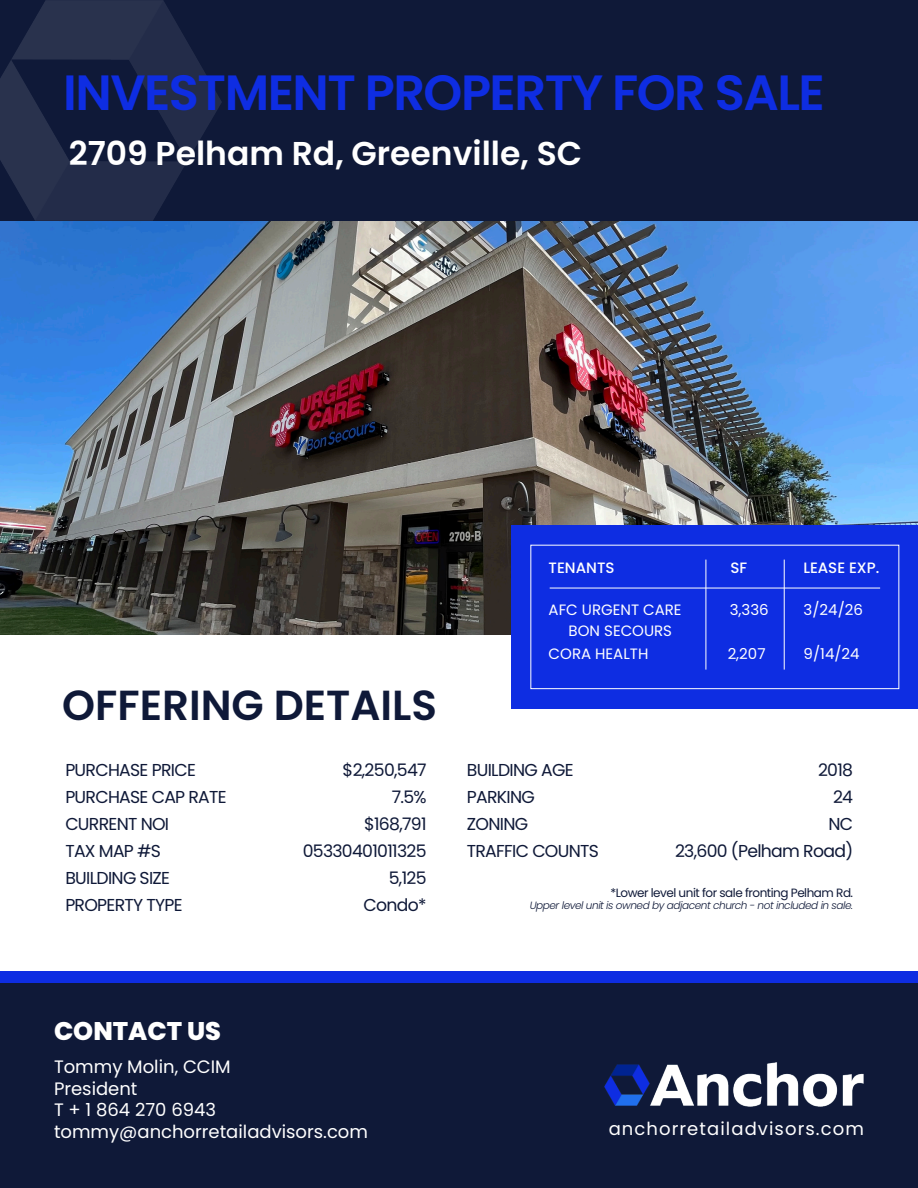
<style>
.page{position:relative;width:918px;height:1188px;background:#fff}
.page>*{position:absolute;margin:0;border:0;box-sizing:border-box;transform-origin:0 0}
.t1{font:600 49.5px "Poppins";letter-spacing:-.03em;color:#0e2de2}
.t2{font:600 42px "Poppins";color:#0f1938}
.t3{font:600 33px "Poppins";color:#fff}
.t4{font:800 25.5px "Poppins";color:#fff}
.t5{font:18px "Poppins";color:#fff}
.t6{font:18px "Poppins";letter-spacing:.06em;color:#fff}
.t7{font:17.25px/27px "Poppins";letter-spacing:-.04em;color:#0f1938}
.t8{font:15px "Poppins";color:#fff}
.t9{font:500 15px "Poppins";color:#fff}
.t10{font:12px "Poppins";letter-spacing:-.04em;color:#0f1938}
.t11{font:italic 300 10.5px "Poppins";letter-spacing:-.04em;color:#0f1938}
</style>
<div class="page">
<img style="left:0;top:221px;width:918px;height:414px">
<div style="left:512px;top:526px;width:406px;height:183px;background:#0e2de2"></div>
<div style="left:0;top:0;width:918px;height:221px;background:#0f1938"></div>
<img style="left:0;top:0;width:221px;height:221px">
<div style="left:0;top:977px;width:918px;height:211px;background:#0f1938"></div>
<img style="left:605px;top:1062px;width:259px;height:45px">
<div style="left:0;top:972px;width:918px;height:11px;background:#0e2de2"></div>
<hr style="left:706px;top:560px;width:1px;height:110px;background:#fff">
<hr style="left:550px;top:588px;width:330px;height:1px;background:#fff">
<hr style="left:784px;top:560px;width:1px;height:110px;background:#fff">
<div style="left:530px;top:545px;width:369px;height:144px;border:1px solid #fff"></div>
<p class="t1" style="left:63px;top:64px;width:763px">INVESTMENT PROPERTY FOR SALE</p>
<p class="t3" style="left:69px;top:134px;width:515px">2709 Pelham Rd, Greenville, SC</p>
<p class="t2" style="left:62px;top:681px;width:376px">OFFERING DETAILS</p>
<p class="t7" style="left:65px;top:756px;width:163px">PURCHASE PRICE<br>PURCHASE CAP RATE</p>
<p class="t7" style="left:65px;top:810px;width:105px">CURRENT NOI</p>
<p class="t7" style="left:65px;top:837px;width:97px">TAX MAP #S</p>
<p class="t7" style="left:65px;top:864px;width:106px">BUILDING SIZE</p>
<p class="t7" style="left:65px;top:891px;width:119px">PROPERTY TYPE</p>
<p class="t7" style="left:343px;top:756px;width:85px">$2,250,547</p>
<p class="t7" style="left:392px;top:783px;width:36px">7.5%</p>
<p class="t7" style="left:364px;top:810px;width:64px">$168,791</p>
<p class="t7" style="left:303px;top:837px;width:125px">05330401011325</p>
<p class="t7" style="left:389px;top:864px;width:39px">5,125</p>
<p class="t7" style="left:364px;top:891px;width:65px">Condo*</p>
<p class="t9" style="left:549px;top:559px;width:67px">TENANTS</p>
<p class="t9" style="left:730px;top:559px;width:18px">SF</p>
<p class="t9" style="left:803px;top:559px;width:78px">LEASE EXP.</p>
<p class="t8" style="left:549px;top:601px;width:135px">AFC URGENT CARE</p>
<p class="t8" style="left:730px;top:601px;width:41px">3,336</p>
<p class="t8" style="left:804px;top:601px;width:61px">3/24/26</p>
<p class="t8" style="left:569px;top:622px;width:105px">BON SECOURS</p>
<p class="t8" style="left:549px;top:645px;width:101px">CORA HEALTH</p>
<p class="t8" style="left:728px;top:645px;width:39px">2,207</p>
<p class="t8" style="left:804px;top:645px;width:58px">9/14/24</p>
<p class="t7" style="left:818px;top:756px;width:37px">2018</p>
<p class="t7" style="left:833px;top:783px;width:22px">24</p>
<p class="t7" style="left:828px;top:810px;width:26px">NC</p>
<p class="t7" style="left:675px;top:837px;width:180px">23,600 (Pelham Road)</p>
<p class="t10" style="left:611px;top:886px;width:244px">*Lower level unit for sale fronting Pelham Rd.</p>
<p class="t11" style="left:530px;top:900px;width:325px">Upper level unit is owned by adjacent church - not included in sale.</p>
<p class="t7" style="left:467px;top:757px;width:108px">BUILDING AGE</p>
<p class="t7" style="left:467px;top:784px;width:70px">PARKING</p>
<p class="t7" style="left:467px;top:811px;width:63px">ZONING</p>
<p class="t7" style="left:467px;top:838px;width:134px">TRAFFIC COUNTS</p>
<p class="t4" style="left:54px;top:1016px;width:169px">CONTACT US</p>
<p class="t5" style="left:54px;top:1056px;width:178px">Tommy Molin, CCIM</p>
<p class="t5" style="left:54px;top:1078px;width:85px">President</p>
<p class="t5" style="left:54px;top:1100px;width:164px">T + 1 864 270 6943</p>
<p class="t5" style="left:54px;top:1121px;width:315px">tommy@anchorretailadvisors.com</p>
<p class="t6" style="left:609px;top:1118px;width:257px">anchorretailadvisors.com</p>
</div>
